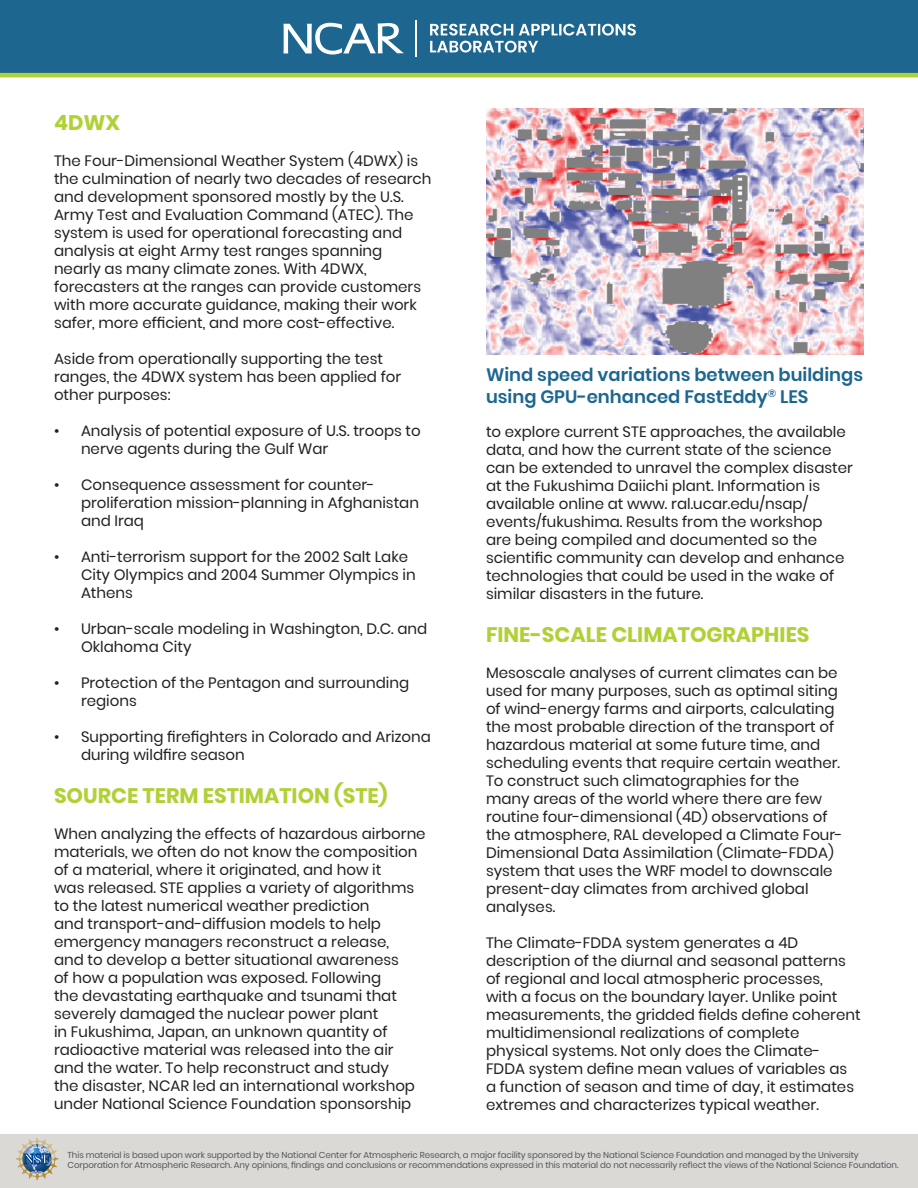
<style>
.page{position:relative;width:918px;height:1188px;background:#fff}
.page>*{position:absolute;margin:0;border:0;box-sizing:border-box;transform-origin:0 0}
.t1{font:700 21px "Poppins";color:#b0d136}
.t2{font:600 18px/21.6px "Poppins";color:#1c6690}
.t3{font:15px/18px "Poppins";color:#231f20}
.t4{font:8.7px/10.5px "Poppins";letter-spacing:-.01em;color:#54565a}
</style>
<div class="page">
<div style="left:0;top:0;width:918px;height:77px;background:#1c6690"></div>
<svg style="left:430px;top:24px;width:206px;height:29px"></svg>
<svg style="left:283px;top:23px;width:121px;height:32px"></svg>
<hr style="left:415px;top:20px;width:1px;height:37px;background:#fff">
<hr style="left:0;top:73px;width:918px;height:4px;background:#b0d136">
<div style="left:0;top:1134px;width:918px;height:54px;background:#dad9d6"></div>
<svg style="left:16px;top:1138px;width:42px;height:42px"></svg>
<svg style="left:23px;top:1144px;width:29px;height:29px"></svg>
<img style="left:486px;top:108px;width:378px;height:246px">
<h1 class="t1" style="left:54px;top:111px;width:68px">4DWX</h1>
<p class="t3" style="left:54px;top:152px;width:379px">The Four-Dimensional Weather System (4DWX) is the culmination of nearly two decades of research and development sponsored mostly by the U.S.<br>Army Test and Evaluation Command (ATEC). The system is used for operational forecasting and analysis at eight Army test ranges spanning nearly as many climate zones. With 4DWX, forecasters at the ranges can provide customers with more accurate guidance, making their work safer, more efficient, and more cost-effective.</p>
<p class="t3" style="left:54px;top:350px;width:349px">Aside from operationally supporting the test ranges, the 4DWX system has been applied for other purposes:</p>
<p class="t3" style="left:81px;top:422px;width:341px;text-indent:-27px">• Analysis of potential exposure of U.S. troops to nerve agents during the Gulf War</p>
<p class="t3" style="left:81px;top:476px;width:340px;text-indent:-27px">• Consequence assessment for counter&shy;proliferation mission-planning in Afghanistan and Iraq</p>
<p class="t3" style="left:81px;top:548px;width:336px;text-indent:-27px">• Anti-terrorism support for the 2002 Salt Lake<br>City Olympics and 2004 Summer Olympics in<br>Athens</p>
<p class="t3" style="left:81px;top:620px;width:348px;text-indent:-27px">• Urban-scale modeling in Washington, D.C. and<br>Oklahoma City</p>
<p class="t3" style="left:81px;top:674px;width:330px;text-indent:-27px">• Protection of the Pentagon and surrounding regions</p>
<p class="t3" style="left:81px;top:728px;width:351px;text-indent:-27px">• Supporting firefighters in Colorado and Arizona during wildfire season</p>
<h1 class="t1" style="left:54px;top:784px;width:335px">SOURCE TERM ESTIMATION (STE)</h1>
<p class="t3" style="left:54px;top:825px;width:373px">When analyzing the effects of hazardous airborne materials, we often do not know the composition of a material, where it originated, and how it<br>was released. STE applies a variety of algorithms to the latest numerical weather prediction<br>and transport-and-diffusion models to help emergency managers reconstruct a release,<br>and to develop a better situational awareness<br>of how a population was exposed. Following<br>the devastating earthquake and tsunami that severely damaged the nuclear power plant<br>in Fukushima, Japan, an unknown quantity of radioactive material was released into the air and the water. To help reconstruct and study<br>the disaster, NCAR led an international workshop under National Science Foundation sponsorship</p>
<p class="t2" style="left:486px;top:364px;width:379px">Wind speed variations between buildings using GPU-enhanced FastEddy<sup>®</sup> LES</p>
<p class="t3" style="left:486px;top:423px;width:368px">to explore current STE approaches, the available data, and how the current state of the science can be extended to unravel the complex disaster at the Fukushima Daiichi plant. Information is available online at www. ral.ucar.edu/nsap/ events/fukushima. Results from the workshop<br>are being compiled and documented so the scientific community can develop and enhance technologies that could be used in the wake of similar disasters in the future.</p>
<h1 class="t1" style="left:486px;top:623px;width:325px">FINE-SCALE CLIMATOGRAPHIES</h1>
<p class="t3" style="left:486px;top:664px;width:358px">Mesoscale analyses of current climates can be used for many purposes, such as optimal siting of wind-energy farms and airports, calculating the most probable direction of the transport of hazardous material at some future time, and scheduling events that require certain weather.<br>To construct such climatographies for the many areas of the world where there are few routine four-dimensional (4D) observations of the atmosphere, RAL developed a Climate Four-Dimensional Data Assimilation (Climate-FDDA) system that uses the WRF model to downscale present-day climates from archived global analyses.</p>
<p class="t3" style="left:486px;top:934px;width:376px">The Climate-FDDA system generates a 4D description of the diurnal and seasonal patterns of regional and local atmospheric processes,<br>with a focus on the boundary layer. Unlike point measurements, the gridded fields define coherent multidimensional realizations of complete physical systems. Not only does the Climate-FDDA system define mean values of variables as a function of season and time of day, it estimates extremes and characterizes typical weather.</p>
<p class="t4" style="left:68px;top:1150px;width:832px">This material is based upon work supported by the National Center for Atmospheric Research, a major facility sponsored by the National Science Foundation and managed by the University<br>Corporation for Atmospheric Research. Any opinions, findings and conclusions or recommendations expressed in this material do not necessarily reflect the views of the National Science Foundation.</p>
</div>
